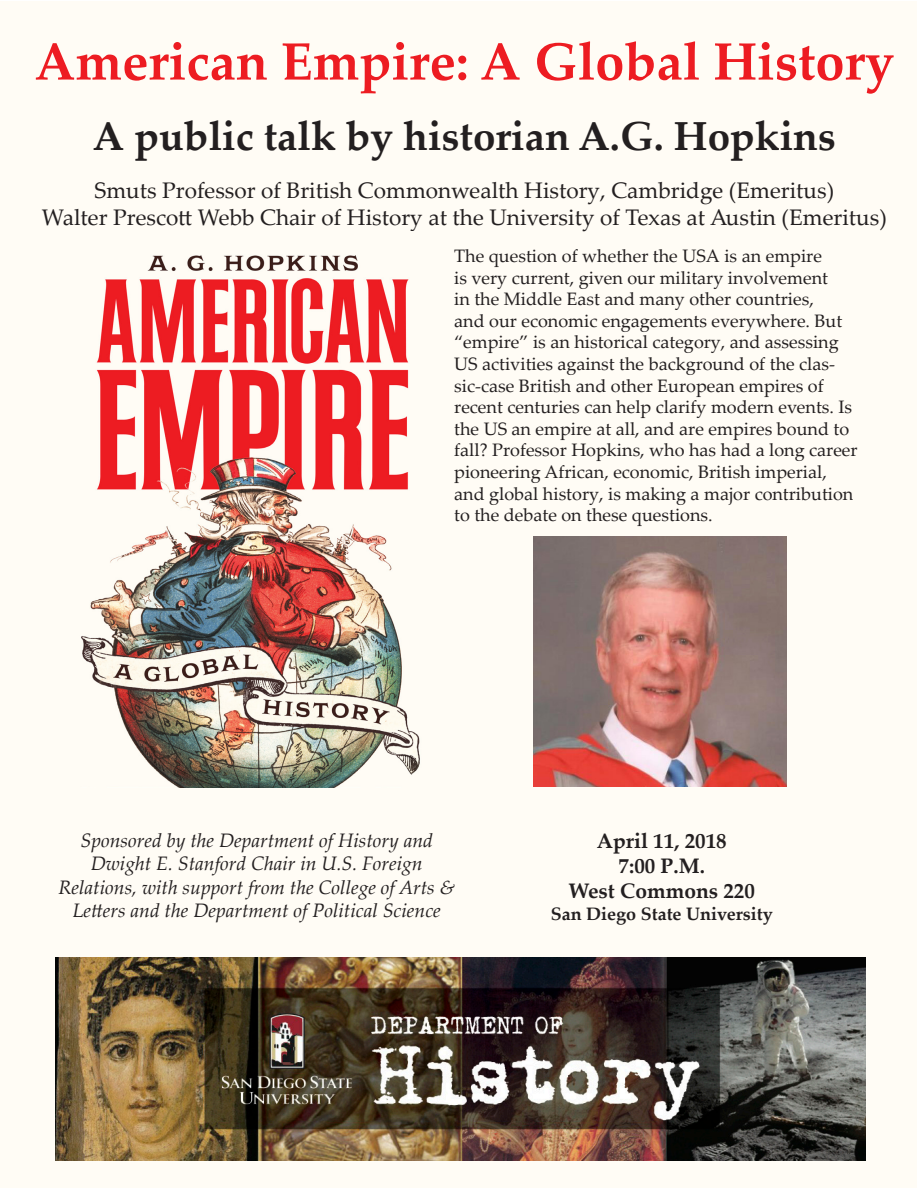
<style>
.page{position:relative;width:918px;height:1188px;background:#fff}
.page>*{position:absolute;margin:0;border:0;box-sizing:border-box;transform-origin:0 0}
.t1{font:700 52.5px "Palatino Linotype";color:#ed1c22}
.t2{font:700 40.5px "Palatino Linotype";color:#231f20}
.t3{font:22.5px "Palatino Linotype";color:#231f20}
.t4{font:700 21px "Palatino Linotype";color:#231f20}
.t5{font:italic 19.5px/23.4px "Palatino Linotype";color:#231f20;text-align:center}
.t6{font:18px/21.6px "Palatino Linotype";color:#231f20}
.t7{font:700 18px "Palatino Linotype";color:#231f20}
</style>
<div class="page">
<div style="left:1px;top:1px;width:916px;height:1186px;background:#fffcf5"></div>
<img style="left:81px;top:255px;width:339px;height:533px">
<img style="left:55px;top:958px;width:810px;height:202px">
<img style="left:534px;top:537px;width:253px;height:250px">
<p class="t1" style="left:35px;top:24px;width:861px">American Empire: A Global History</p>
<p class="t2" style="left:93px;top:107px;width:745px">A public talk by historian A.G. Hopkins</p>
<p class="t3" style="left:95px;top:175px;width:741px">Smuts Professor of British Commonwealth History, Cambridge (Emeritus)</p>
<p class="t3" style="left:42px;top:202px;width:846px">Walter Prescott Webb Chair of History at the University of Texas at Austin (Emeritus)</p>
<p class="t6" style="left:454px;top:244px;width:405px">The question of whether the USA is an empire<br>is very current, given our military involvement<br>in the Middle East and many other countries,<br>and our economic engagements everywhere. But “empire” is an historical category, and assessing US activities against the background of the clas&shy;sic-case British and other European empires of recent centuries can help clarify modern events. Is the US an empire at all, and are empires bound to fall? Professor Hopkins, who has had a long career pioneering African, economic, British imperial, and global history, is making a major contribution to the debate on these questions.</p>
<p class="t5" style="left:81px;top:828px;width:354px">Sponsored by the Department of History and<br>Dwight E. Stanford Chair in U.S. Foreign</p>
<p class="t5" style="left:59px;top:874px;width:398px">Relations, with support from the College of Arts &amp;<br>Letters and the Department of Political Science</p>
<p class="t4" style="left:597px;top:826px;width:132px">April 11, 2018</p>
<p class="t4" style="left:619px;top:851px;width:88px">7:00 P.M.</p>
<p class="t4" style="left:569px;top:876px;width:188px">West Commons 220</p>
<p class="t7" style="left:551px;top:901px;width:224px">San Diego State University</p>
</div>
